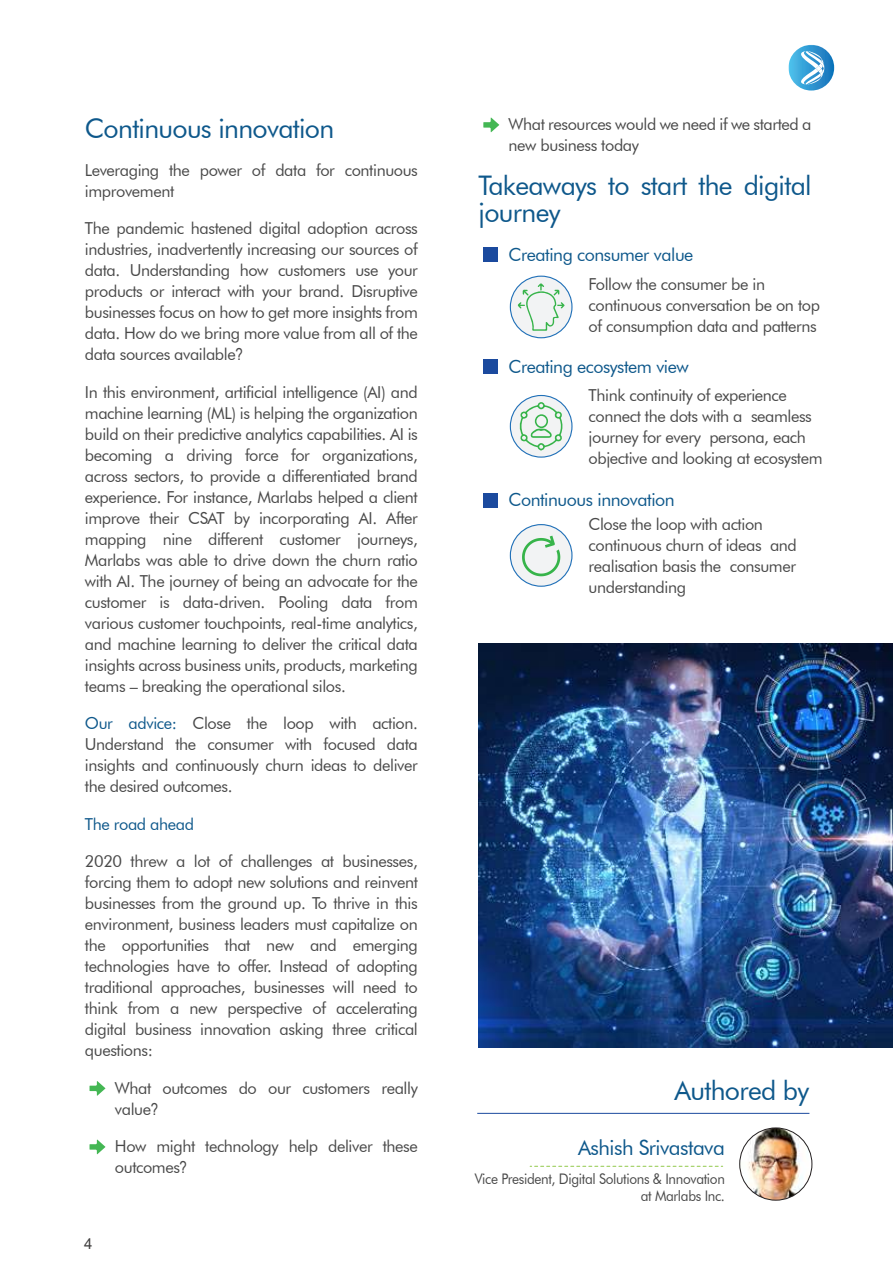
<style>
.page{position:relative;width:893px;height:1263px;background:#fff}
.page>*{position:absolute;margin:0;border:0;box-sizing:border-box;transform-origin:0 0}
.t1{font:27px/27px "Futura BT";letter-spacing:-.025em;color:#0e588b}
.t2{font:21px "Futura BT";letter-spacing:-.025em;color:#0e588b}
.t3{font:18px "Futura BT";letter-spacing:-.025em;color:#0e588b}
.t4{font:16.5px/21px "Futura BT";letter-spacing:-.025em;color:#494949}
.t5{font:16.5px "Futura BT";letter-spacing:-.025em;color:#0e588b}
.t6{font:15px "Arial";color:#403f3f}
.t7{font:14.55px/17.5px "Futura BT";letter-spacing:-.025em;color:#494949;text-align:right;scale:.93 1}
.s1{font-family:"Arial Narrow";color:#4a494a}
.s2{color:#0e588b}
.s3{font-family:"Arial Narrow"}
</style>
<div class="page">
<svg style="left:510px;top:276px;width:62px;height:62px"></svg>
<div style="left:510px;top:276px;width:62px;height:62px;border:1px solid #2070b8;border-radius:50%"></div>
<svg style="left:510px;top:395px;width:62px;height:62px"></svg>
<div style="left:510px;top:395px;width:62px;height:63px;border:1px solid #2070b8;border-radius:50%"></div>
<div style="left:510px;top:525px;width:62px;height:61px;background:#f2f3f4;border-radius:50%"></div>
<div style="left:510px;top:524px;width:62px;height:63px;border:1px solid #2070b8;border-radius:50%"></div>
<img style="left:478px;top:643px;width:415px;height:404px">
<svg style="left:530px;top:1166px;width:193px;height:1px"></svg>
<img style="left:740px;top:1128px;width:72px;height:72px;border-radius:36px">
<div style="left:739px;top:1128px;width:73px;height:72px;border:1px solid #231f20;border-radius:50%"></div>
<hr style="left:477px;top:1113px;width:332px;height:1px;background:#1b4a9e">
<svg style="left:90px;top:1081px;width:15px;height:15px"></svg>
<svg style="left:90px;top:1139px;width:15px;height:15px"></svg>
<svg style="left:483px;top:117px;width:16px;height:15px"></svg>
<svg style="left:517px;top:282px;width:48px;height:49px"></svg>
<svg style="left:520px;top:402px;width:43px;height:48px"></svg>
<svg style="left:522px;top:536px;width:38px;height:40px"></svg>
<div style="left:483px;top:247px;width:15px;height:14px;background:#1b4a9e"></div>
<div style="left:483px;top:359px;width:15px;height:15px;background:#1b4a9e"></div>
<div style="left:483px;top:493px;width:15px;height:14px;background:#1b4a9e"></div>
<img style="left:788px;top:45px;width:46px;height:46px">
<svg style="left:794px;top:51px;width:31px;height:33px"></svg>
<h1 class="t1" style="left:85px;top:115px;width:251px">Continuous innovation</h1>
<p class="t4" style="left:85px;top:159px;width:334px">Leveraging the power of data for continuous improvement</p>
<p class="t4" style="left:85px;top:218px;width:334px;text-align:justify">The pandemic hastened digital adoption across industries, inadvertently increasing our sources of data. Understanding how customers use your products or interact with your brand. Disruptive businesses focus on how to get more insights from data. How do we bring more value from all of the data sources available<span class="s1">?</span></p>
<p class="t4" style="left:85px;top:381px;width:334px;text-align:justify">In this environment, artificial intelligence (AI) and machine learning (ML) is helping the organization build on their predictive analytics capabilities. AI is becoming a driving force for organizations, across sectors, to provide a differentiated brand experience. For instance, Marlabs helped a client improve their CSAT by incorporating AI. After mapping nine different customer journeys, Marlabs was able to drive down the churn ratio with AI. The journey of being an advocate for the customer is data-driven. Pooling data from various customer touchpoints, real-time analytics, and machine learning to deliver the critical data insights across business units, products, marketing teams – breaking the operational silos.</p>
<p class="t4" style="left:85px;top:713px;width:334px;text-align:justify"><span class="s2">Our advice:</span> Close the loop with action.<br>Understand the consumer with focused data insights and continuously churn ideas to deliver the desired outcomes.</p>
<p class="t5" style="left:85px;top:814px;width:111px">The road ahead</p>
<p class="t4" style="left:85px;top:851px;width:334px;text-align:justify">2020 threw a lot of challenges at businesses, forcing them to adopt new solutions and reinvent businesses from the ground up. To thrive in this environment, business leaders must capitalize on the opportunities that new and emerging technologies have to offer. Instead of adopting traditional approaches, businesses will need to think from a new perspective of accelerating digital business innovation asking three critical questions:</p>
<p class="t4" style="left:115px;top:1077px;width:304px">What outcomes do our customers really value<span class="s3">?</span></p>
<p class="t4" style="left:115px;top:1136px;width:304px">How might technology help deliver these outcomes<span class="s3">?</span></p>
<p class="t6" style="left:84px;top:1233px;width:10px">4</p>
<p class="t4" style="left:509px;top:114px;width:304px">What resources would we need if we started a new business today</p>
<h1 class="t1" style="left:479px;top:171px;width:334px">Takeaways to start the digital journey</h1>
<p class="t3" style="left:509px;top:243px;width:186px">Creating consumer value</p>
<p class="t4" style="left:589px;top:274px;width:233px">Follow the consumer be in continuous conversation be on top of consumption data and patterns</p>
<p class="t3" style="left:509px;top:356px;width:182px">Creating ecosystem view</p>
<p class="t4" style="left:589px;top:384px;width:235px">Think continuity of experience connect the dots with a seamless journey for every persona, each objective and looking at ecosystem</p>
<p class="t3" style="left:509px;top:489px;width:168px">Continuous innovation</p>
<p class="t4" style="left:589px;top:514px;width:210px">Close the loop with action continuous churn of ideas and realisation basis the consumer understanding</p>
<h1 class="t1" style="left:674px;top:1077px;width:136px">Authored by</h1>
<p class="t2" style="left:578px;top:1135px;width:148px">Ashish Srivastava</p>
<p class="t7" style="left:475px;top:1170px;width:271px">Vice President, Digital Solutions &amp; Innovation at Marlabs Inc.</p>
</div>
